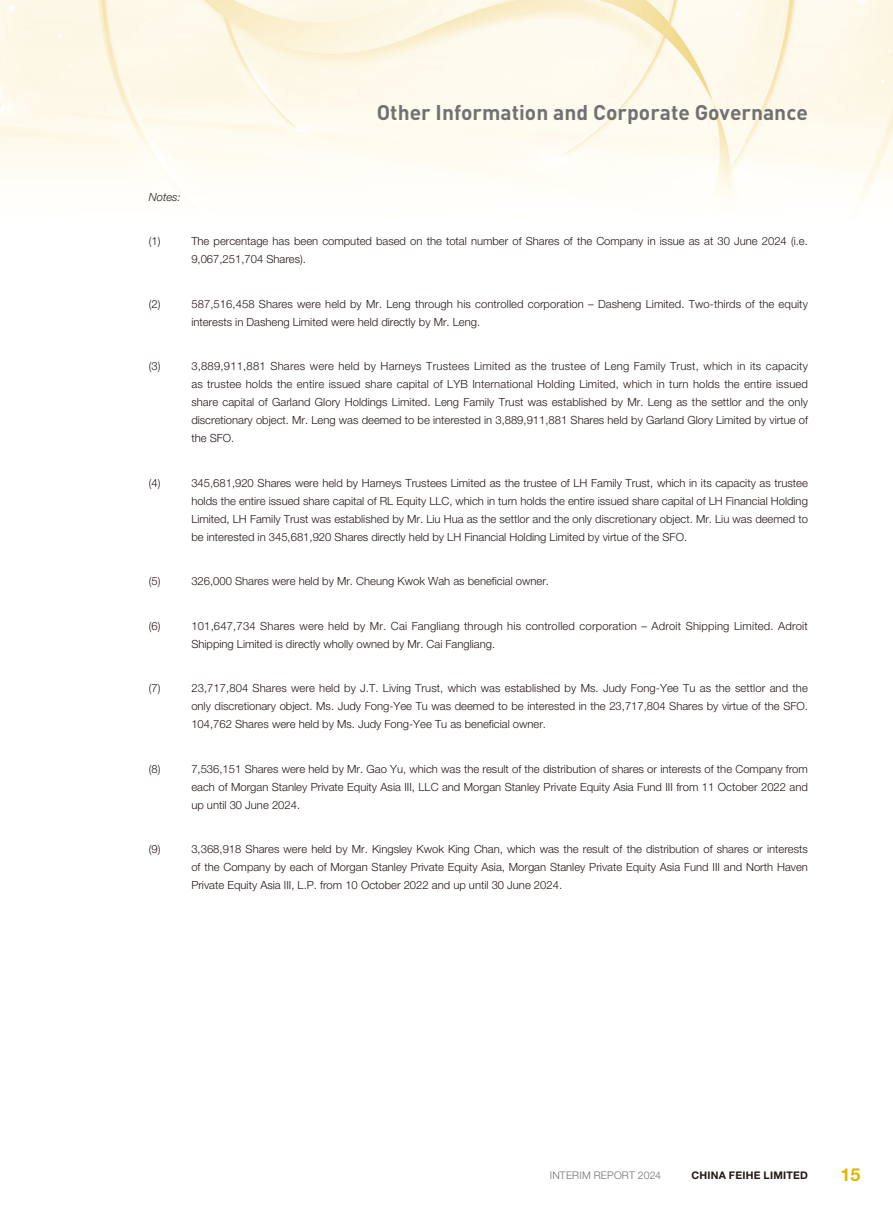
<style>
.page{position:relative;width:893px;height:1212px;background:#fff}
.page>*{position:absolute;margin:0;border:0;box-sizing:border-box;transform-origin:0 0}
.t1{font:700 21px "DIN Pro";color:#717171}
.t2{font:700 18px "Helvetica Neue LT Std";color:#e2b700}
.t3{font:300 11.25px/18px "Helvetica Neue LT Std";color:#231916;text-align:justify}
.t4{font:italic 300 11.25px "Helvetica Neue LT Std";color:#231916}
.t5{font:300 10.5px "Helvetica Neue LT Std";letter-spacing:.015em;color:#717171}
.t6{font:700 10.5px "Helvetica Neue LT Std";letter-spacing:.025em;color:#231916}
</style>
<div class="page">
<img style="left:0;top:0;width:893px;height:205px">
<h1 class="t1" style="left:377px;top:105px;width:433px">Other Information and Corporate Governance</h1>
<p class="t4" style="left:149px;top:193px;width:33px">Notes:</p>
<p class="t3" style="left:149px;top:234px;width:13px">(1)</p>
<p class="t3" style="left:191px;top:234px;width:618px">The percentage has been computed based on the total number of Shares of the Company in issue as at 30 June 2024 (i.e.<br>9,067,251,704 Shares).</p>
<p class="t3" style="left:149px;top:296px;width:13px">(2)</p>
<p class="t3" style="left:191px;top:296px;width:618px">587,516,458 Shares were held by Mr. Leng through his controlled corporation – Dasheng Limited. Two-thirds of the equity interests in Dasheng Limited were held directly by Mr. Leng.</p>
<p class="t3" style="left:149px;top:359px;width:13px">(3)</p>
<p class="t3" style="left:191px;top:359px;width:618px">3,889,911,881 Shares were held by Harneys Trustees Limited as the trustee of Leng Family Trust, which in its capacity as trustee holds the entire issued share capital of LYB International Holding Limited, which in turn holds the entire issued share capital of Garland Glory Holdings Limited. Leng Family Trust was established by Mr. Leng as the settlor and the only discretionary object. Mr. Leng was deemed to be interested in 3,889,911,881 Shares held by Garland Glory Limited by virtue of the SFO.</p>
<p class="t3" style="left:149px;top:475px;width:13px">(4)</p>
<p class="t3" style="left:191px;top:475px;width:618px">345,681,920 Shares were held by Harneys Trustees Limited as the trustee of LH Family Trust, which in its capacity as trustee holds the entire issued share capital of RL Equity LLC, which in turn holds the entire issued share capital of LH Financial Holding Limited, LH Family Trust was established by Mr. Liu Hua as the settlor and the only discretionary object. Mr. Liu was deemed to be interested in 345,681,920 Shares directly held by LH Financial Holding Limited by virtue of the SFO.</p>
<p class="t3" style="left:149px;top:574px;width:13px">(5)</p>
<p class="t3" style="left:191px;top:574px;width:359px">326,000 Shares were held by Mr. Cheung Kwok Wah as beneficial owner.</p>
<p class="t3" style="left:149px;top:618px;width:13px">(6)</p>
<p class="t3" style="left:191px;top:618px;width:618px">101,647,734 Shares were held by Mr. Cai Fangliang through his controlled corporation – Adroit Shipping Limited. Adroit<br>Shipping Limited is directly wholly owned by Mr. Cai Fangliang.</p>
<p class="t3" style="left:149px;top:681px;width:13px">(7)</p>
<p class="t3" style="left:191px;top:681px;width:618px">23,717,804 Shares were held by J.T. Living Trust, which was established by Ms. Judy Fong-Yee Tu as the settlor and the only discretionary object. Ms. Judy Fong-Yee Tu was deemed to be interested in the 23,717,804 Shares by virtue of the SFO.<br>104,762 Shares were held by Ms. Judy Fong-Yee Tu as beneficial owner.</p>
<p class="t3" style="left:149px;top:761px;width:13px">(8)</p>
<p class="t3" style="left:191px;top:761px;width:618px">7,536,151 Shares were held by Mr. Gao Yu, which was the result of the distribution of shares or interests of the Company from each of Morgan Stanley Private Equity Asia III, LLC and Morgan Stanley Private Equity Asia Fund III from 11 October 2022 and up until 30 June 2024.</p>
<p class="t3" style="left:149px;top:842px;width:13px">(9)</p>
<p class="t3" style="left:191px;top:842px;width:618px">3,368,918 Shares were held by Mr. Kingsley Kwok King Chan, which was the result of the distribution of shares or interests of the Company by each of Morgan Stanley Private Equity Asia, Morgan Stanley Private Equity Asia Fund III and North Haven Private Equity Asia III, L.P. from 10 October 2022 and up until 30 June 2024.</p>
<p class="t5" style="left:550px;top:1171px;width:113px">INTERIM REPORT 2024</p>
<p class="t6" style="left:691px;top:1171px;width:118px">CHINA FEIHE LIMITED</p>
<h2 class="t2" style="left:840px;top:1168px;width:22px">15</h2>
</div>
